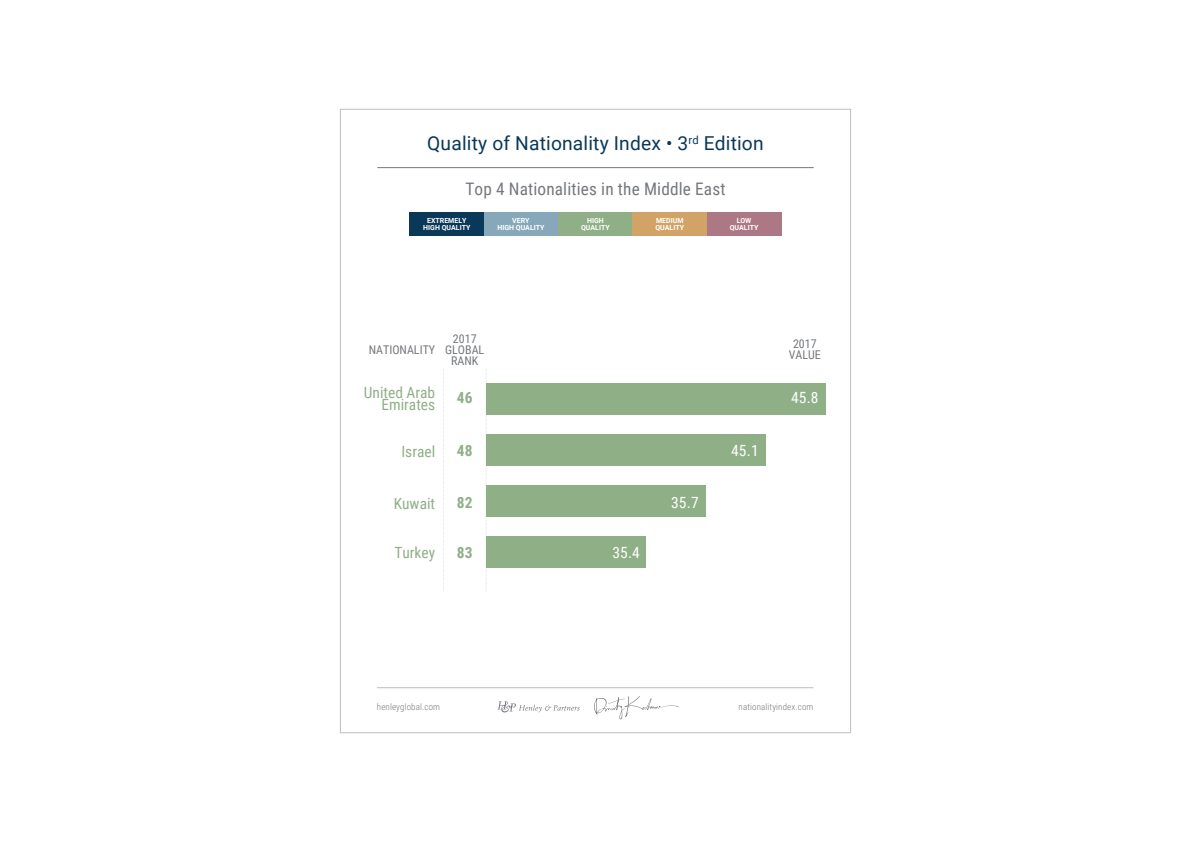
<style>
.page{position:relative;width:1191px;height:842px;background:#fff}
.page>*{position:absolute;margin:0;border:0;box-sizing:border-box;transform-origin:0 0}
.t1{font:19.2px "Roboto";letter-spacing:.01em;color:#0a3858}
.t2{font:17.3px "Roboto Condensed";letter-spacing:.01em;color:#75787c}
.t3{font:15.4px/12px "Roboto Condensed";color:#8fb087;text-align:right}
.t4{font:15.4px "Roboto Condensed";letter-spacing:.01em;color:#fff}
.t5{font:700 15.4px "Roboto Condensed";color:#8fb087}
.t6{font:12px/11px "Roboto Condensed";color:#75787c;text-align:center}
.t7{font:300 9px "Roboto Condensed";letter-spacing:.015em;color:#75787c}
.t8{font:700 7px/7px "Roboto";color:#fff;text-align:center}
</style>
<div class="page">
<hr style="left:377px;top:167px;width:436px;height:1px;background:#75787c">
<svg style="left:486px;top:369px;width:1px;height:222px"></svg>
<svg style="left:443px;top:369px;width:1px;height:222px"></svg>
<hr style="left:377px;top:687px;width:436px;height:1px;background:#bcbec0">
<svg style="left:497px;top:701px;width:82px;height:11px"></svg>
<svg style="left:594px;top:696px;width:85px;height:23px"></svg>
<div style="left:486px;top:384px;width:339px;height:31px;background:#8fb087"></div>
<div style="left:486px;top:435px;width:279px;height:31px;background:#8fb087"></div>
<div style="left:486px;top:486px;width:219px;height:31px;background:#8fb087"></div>
<div style="left:486px;top:537px;width:159px;height:31px;background:#8fb087"></div>
<div style="left:410px;top:213px;width:74px;height:23px;background:#0a3858"></div>
<div style="left:484px;top:213px;width:74px;height:23px;background:#87a8ba"></div>
<div style="left:558px;top:213px;width:74px;height:23px;background:#8fb087"></div>
<div style="left:632px;top:213px;width:75px;height:23px;background:#d2a366"></div>
<div style="left:707px;top:213px;width:74px;height:23px;background:#ad7885"></div>
<h1 class="t1" style="left:427px;top:130px;width:338px">Quality of Nationality Index • 3<sup>rd</sup> Edition</h1>
<h2 class="t2" style="left:465px;top:177px;width:261px">Top 4 Nationalities in the Middle East</h2>
<p class="t8" style="left:423px;top:217px;width:49px">EXTREMELY<br>HIGH QUALITY</p>
<p class="t8" style="left:497px;top:217px;width:49px">VERY<br>HIGH QUALITY</p>
<p class="t8" style="left:581px;top:217px;width:30px">HIGH<br>QUALITY</p>
<p class="t8" style="left:655px;top:217px;width:30px;text-align:left">MEDIUM<br>QUALITY</p>
<p class="t8" style="left:729px;top:217px;width:30px">LOW<br>QUALITY</p>
<h3 class="t6" style="left:369px;top:343px;width:68px">NATIONALITY</h3>
<h3 class="t3" style="left:364px;top:386px;width:73px">United Arab<br>Emirates</h3>
<h3 class="t3" style="left:401px;top:445px;width:35px">Israel</h3>
<h3 class="t6" style="left:445px;top:332px;width:41px">2017<br>GLOBAL<br>RANK</h3>
<h3 class="t6" style="left:789px;top:338px;width:34px">2017<br>VALUE</h3>
<h3 class="t5" style="left:457px;top:387px;width:17px">46</h3>
<h3 class="t5" style="left:457px;top:439px;width:17px">48</h3>
<h3 class="t4" style="left:731px;top:439px;width:29px">45.1</h3>
<h3 class="t4" style="left:791px;top:387px;width:29px">45.8</h3>
<h3 class="t3" style="left:394px;top:496px;width:43px">Kuwait</h3>
<h3 class="t3" style="left:394px;top:546px;width:42px">Turkey</h3>
<h3 class="t5" style="left:457px;top:491px;width:17px">82</h3>
<h3 class="t5" style="left:457px;top:542px;width:17px">83</h3>
<h3 class="t4" style="left:612px;top:541px;width:29px">35.4</h3>
<h3 class="t4" style="left:671px;top:492px;width:29px">35.7</h3>
<p class="t7" style="left:377px;top:701px;width:65px">henleyglobal.com</p>
<p class="t7" style="left:738px;top:701px;width:76px">nationalityindex.com</p>
</div>
